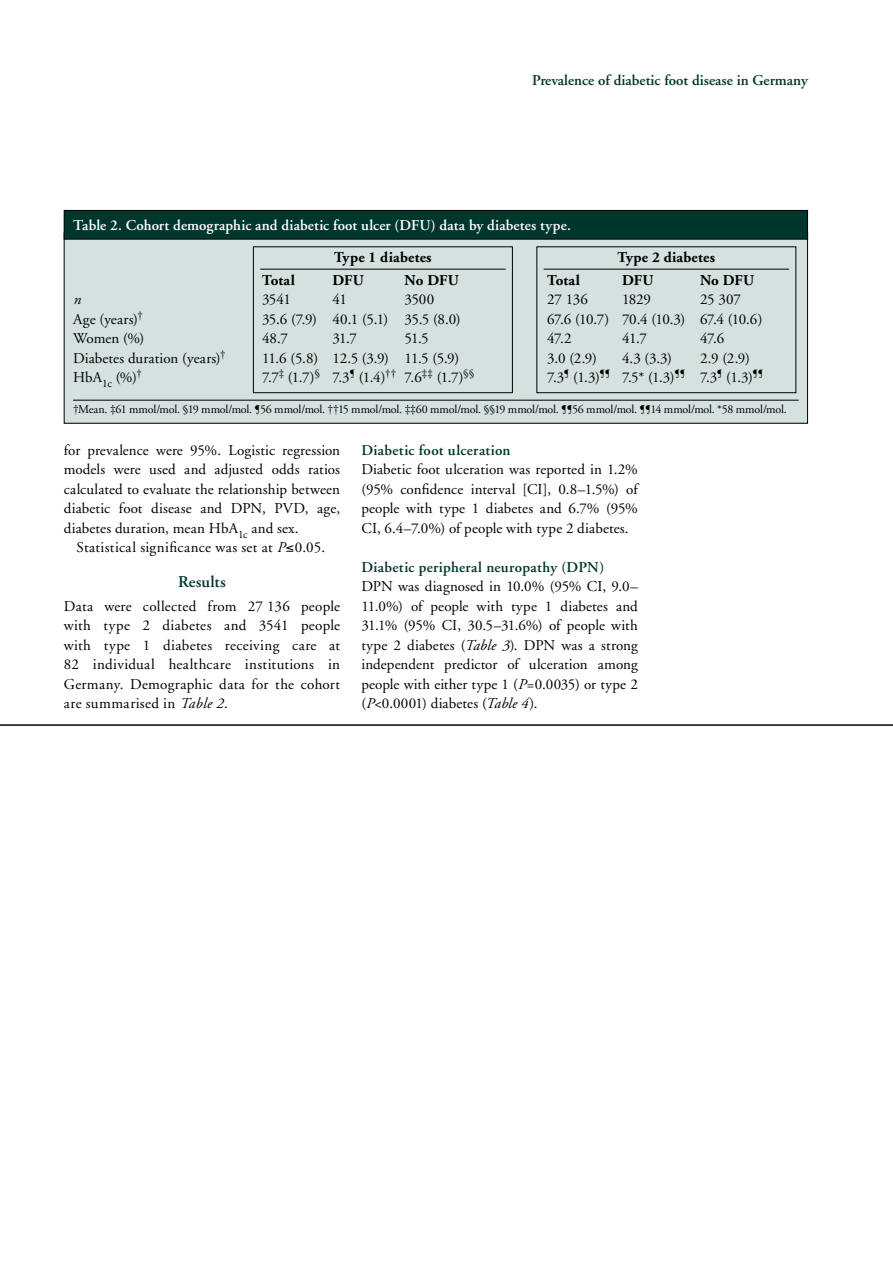
<style>
.page{position:relative;width:893px;height:1263px;background:#fff}
.page>*{position:absolute;margin:0;border:0;box-sizing:border-box;transform-origin:0 0}
.t1{font:600 16.5px "Adobe Garamond";letter-spacing:.005em;color:#00372d}
.t2{font:15px/19.5px "Adobe Garamond";letter-spacing:.01em;color:#000;text-align:justify}
.t3{font:600 15px "Adobe Garamond";letter-spacing:.01em;color:#00372d}
.t4{font:600 15px "Adobe Garamond";letter-spacing:.005em;color:#fff}
.t5{font:700 15px "Adobe Garamond";letter-spacing:.01em;color:#000}
.t6{font:15px "Adobe Garamond";letter-spacing:-.04em;color:#000}
.t7{font:italic 15px "Adobe Garamond";color:#000}
.t8{font:12px "Adobe Garamond";letter-spacing:-.02em;color:#000}
.s1{font-style:italic}
</style>
<div class="page">
<div style="left:64px;top:233px;width:743px;height:190px;background:#d5e1df"></div>
<hr style="left:73px;top:400px;width:726px;height:1px;background:#000">
<hr style="left:544px;top:269px;width:245px;height:1px;background:#000">
<div style="left:536px;top:246px;width:260px;height:147px;border:1px solid #000"></div>
<hr style="left:260px;top:269px;width:246px;height:1px;background:#000">
<div style="left:253px;top:246px;width:260px;height:147px;border:1px solid #000"></div>
<div style="left:64px;top:210px;width:743px;height:29px;background:#00372d"></div>
<div style="left:64px;top:210px;width:744px;height:30px;border:1px solid #000"></div>
<hr style="left:0;top:724px;width:893px;height:2px;background:#000">
<p class="t3" style="left:532px;top:72px;width:277px">Prevalence of diabetic foot disease in Germany</p>
<p class="t4" style="left:73px;top:217px;width:499px">Table 2. Cohort demographic and diabetic foot ulcer (DFU) data by diabetes type.</p>
<p class="t5" style="left:334px;top:249px;width:99px">Type 1 diabetes</p>
<p class="t5" style="left:617px;top:249px;width:99px">Type 2 diabetes</p>
<p class="t5" style="left:262px;top:272px;width:34px">Total</p>
<p class="t5" style="left:333px;top:272px;width:33px">DFU</p>
<p class="t5" style="left:405px;top:272px;width:56px">No DFU</p>
<p class="t5" style="left:547px;top:272px;width:34px">Total</p>
<p class="t5" style="left:622px;top:272px;width:33px">DFU</p>
<p class="t5" style="left:700px;top:272px;width:56px">No DFU</p>
<p class="t7" style="left:73px;top:291px;width:9px">n</p>
<p class="t2" style="left:262px;top:290px;width:30px">3541</p>
<p class="t2" style="left:333px;top:290px;width:16px">41</p>
<p class="t2" style="left:405px;top:290px;width:31px">3500</p>
<p class="t2" style="left:547px;top:290px;width:42px">27 136</p>
<p class="t2" style="left:622px;top:290px;width:30px">1829</p>
<p class="t2" style="left:700px;top:290px;width:42px">25 307</p>
<p class="t2" style="left:73px;top:309px;width:71px">Age (years)<sup>†</sup></p>
<p class="t2" style="left:262px;top:309px;width:200px">35.6 (7.9) 40.1 (5.1) 35.5 (8.0)</p>
<p class="t6" style="left:547px;top:311px;width:217px">67.6 (10.7) 70.4 (10.3) 67.4 (10.6)</p>
<p class="t2" style="left:73px;top:329px;width:73px">Women (%)</p>
<p class="t2" style="left:262px;top:329px;width:28px">48.7</p>
<p class="t2" style="left:333px;top:329px;width:26px">31.7</p>
<p class="t2" style="left:405px;top:329px;width:26px">51.5</p>
<p class="t2" style="left:547px;top:329px;width:26px">47.2</p>
<p class="t2" style="left:622px;top:329px;width:26px">41.7</p>
<p class="t2" style="left:700px;top:329px;width:26px">47.6</p>
<p class="t2" style="left:73px;top:348px;width:154px">Diabetes duration (years)<sup>†</sup></p>
<p class="t2" style="left:262px;top:348px;width:199px">11.6 (5.8) 12.5 (3.9) 11.5 (5.9)</p>
<p class="t2" style="left:547px;top:348px;width:51px">3.0 (2.9)</p>
<p class="t2" style="left:622px;top:348px;width:51px">4.3 (3.3)</p>
<p class="t2" style="left:700px;top:348px;width:51px">2.9 (2.9)</p>
<p class="t2" style="left:73px;top:368px;width:70px">HbA<sub>1c</sub> (%)<sup>†</sup></p>
<p class="t2" style="left:262px;top:368px;width:214px">7.7<sup>‡</sup> (1.7)<sup>§</sup> 7.3<sup>¶</sup> (1.4)<sup>††</sup> 7.6<sup>‡‡</sup> (1.7)<sup>§§</sup></p>
<p class="t2" style="left:547px;top:368px;width:218px">7.3<sup>¶</sup> (1.3)<sup>¶¶</sup> 7.5* (1.3)<sup>¶¶</sup> 7.3<sup>¶</sup> (1.3)<sup>¶¶</sup></p>
<p class="t8" style="left:73px;top:403px;width:715px">†Mean. ‡61 mmol/mol. §19 mmol/mol. ¶56 mmol/mol. ††15 mmol/mol. ‡‡60 mmol/mol. §§19 mmol/mol. ¶¶56 mmol/mol. ¶¶14 mmol/mol. *58 mmol/mol.</p>
<p class="t2" style="left:64px;top:441px;width:278px">for prevalence were 95%. Logistic regression models were used and adjusted odds ratios calculated to evaluate the relationship between diabetic foot disease and DPN, PVD, age, diabetes duration, mean HbA<sub>1c</sub> and sex.</p>
<p class="t2" style="left:77px;top:538px;width:250px">Statistical significance was set at <span class="s1">P</span>≤0.05.</p>
<p class="t1" style="left:178px;top:572px;width:49px">Results</p>
<p class="t2" style="left:64px;top:597px;width:278px">Data were collected from 27 136 people with type 2 diabetes and 3541 people with type 1 diabetes receiving care at 82 individual healthcare institutions in Germany. Demographic data for the cohort are summarised in <span class="s1">Table 2</span>.</p>
<p class="t3" style="left:361px;top:442px;width:151px">Diabetic foot ulceration</p>
<p class="t2" style="left:361px;top:460px;width:278px">Diabetic foot ulceration was reported in 1.2% (95% confidence interval [CI], 0.8–1.5%) of people with type 1 diabetes and 6.7% (95% CI, 6.4–7.0%) of people with type 2 diabetes.</p>
<p class="t3" style="left:361px;top:559px;width:244px">Diabetic peripheral neuropathy (DPN)</p>
<p class="t2" style="left:361px;top:577px;width:278px">DPN was diagnosed in 10.0% (95% CI, 9.0– 11.0%) of people with type 1 diabetes and 31.1% (95% CI, 30.5–31.6%) of people with type 2 diabetes (<span class="s1">Table 3</span>). DPN was a strong independent predictor of ulceration among people with either type 1 (<span class="s1">P</span>=0.0035) or type 2 (<span class="s1">P</span>&lt;0.0001) diabetes (<span class="s1">Table 4</span>).</p>
</div>
